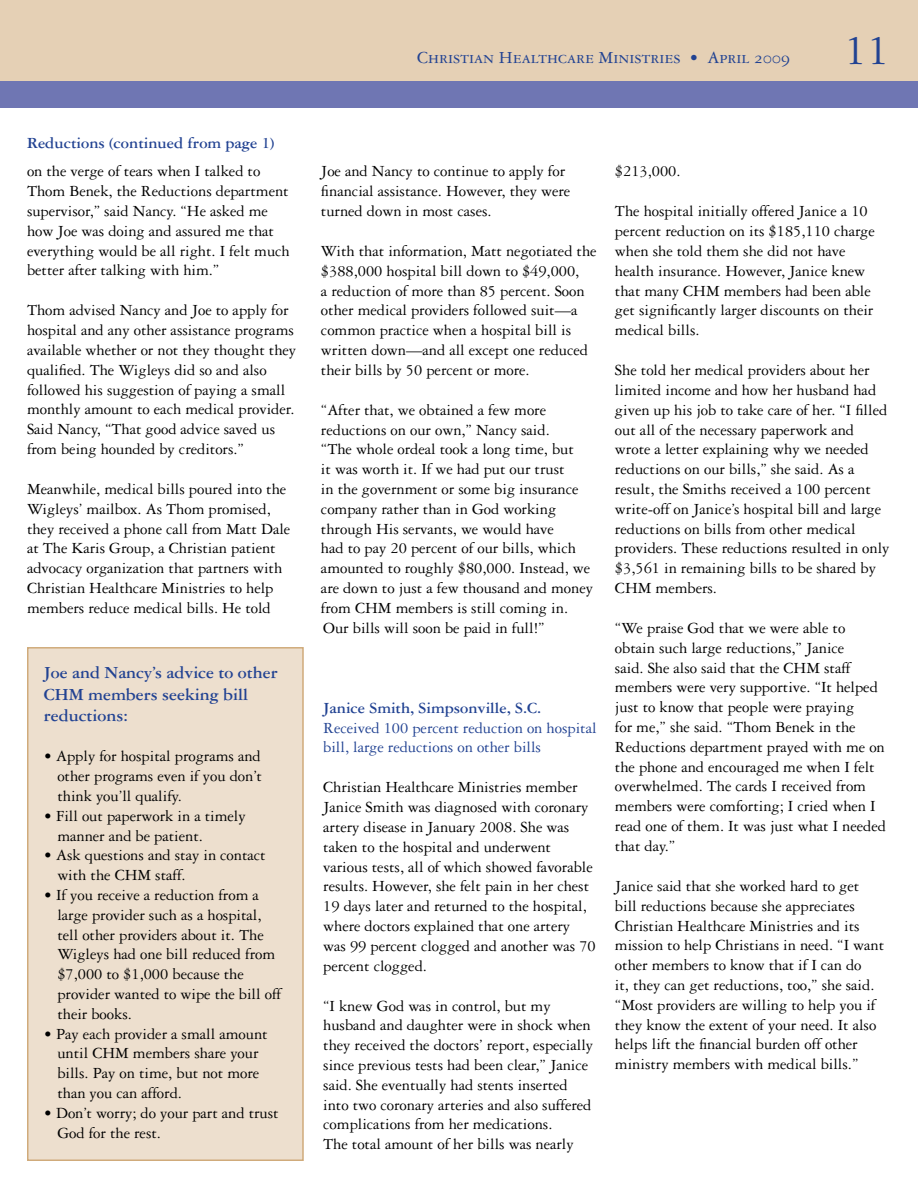
<style>
.page{position:relative;width:918px;height:1188px;background:#fff}
.page>*{position:absolute;margin:0;border:0;box-sizing:border-box;transform-origin:0 0}
.t1{font:45px "Garamond Three";color:#214292}
.t2{font:700 18px/21.6px "Garamond Three";letter-spacing:-.005em;color:#214292}
.t3{font:18px "Garamond Three SC";color:#214292}
.t4{font:16.5px/19.8px "Garamond Three";letter-spacing:-.005em;color:#000}
.t5{font:16.5px/19.8px "Garamond Three";letter-spacing:-.005em;color:#214292}
.t6{font:700 16.5px "Garamond Three";color:#214292}
</style>
<div class="page">
<div style="left:0;top:0;width:918px;height:81px;background:#e5d0b5"></div>
<div style="left:0;top:81px;width:918px;height:27px;background:#6f76b3"></div>
<div style="left:27px;top:647px;width:277px;height:514px;background:#eddfce;border:2px solid #d0ab7b"></div>
<p class="t3" style="left:417px;top:48px;width:374px">Christian Healthcare Ministries • April 2009</p>
<h1 class="t1" style="left:845px;top:26px;width:46px">11</h1>
<p class="t6" style="left:27px;top:134px;width:249px">Reductions (continued from page 1)</p>
<p class="t4" style="left:27px;top:161px;width:264px">on the verge of tears when I talked to Thom Benek, the Reductions department supervisor,” said Nancy. “He asked me how Joe was doing and assured me that everything would be all right. I felt much better after talking with him.”</p>
<p class="t4" style="left:27px;top:300px;width:271px">Thom advised Nancy and Joe to apply for hospital and any other assistance programs available whether or not they thought they qualified. The Wigleys did so and also followed his suggestion of paying a small monthly amount to each medical provider.<br>Said Nancy, “That good advice saved us from being hounded by creditors.”</p>
<p class="t4" style="left:27px;top:479px;width:265px">Meanwhile, medical bills poured into the Wigleys’ mailbox. As Thom promised, they received a phone call from Matt Dale at The Karis Group, a Christian patient advocacy organization that partners with Christian Healthcare Ministries to help members reduce medical bills. He told</p>
<p class="t2" style="left:44px;top:662px;width:235px">Joe and Nancy’s advice to other<br>CHM members seeking bill reductions:</p>
<p class="t4" style="left:57px;top:746px;width:206px;text-align:justify;text-indent:-13px">• Apply for hospital programs and other programs even if you don’t think you’ll qualify.</p>
<p class="t4" style="left:57px;top:806px;width:190px;text-indent:-13px">• Fill out paperwork in a timely manner and be patient.</p>
<p class="t4" style="left:57px;top:845px;width:210px;text-indent:-13px">• Ask questions and stay in contact with the CHM staff.</p>
<p class="t4" style="left:57px;top:885px;width:225px;text-indent:-13px">• If you receive a reduction from a large provider such as a hospital, tell other providers about it. The<br>Wigleys had one bill reduced from $7,000 to $1,000 because the provider wanted to wipe the bill off their books.</p>
<p class="t4" style="left:57px;top:1023px;width:212px;text-indent:-13px">• Pay each provider a small amount until CHM members share your bills. Pay on time, but not more than you can afford.</p>
<p class="t4" style="left:57px;top:1103px;width:223px;text-indent:-13px">• Don’t worry; do your part and trust<br>God for the rest.</p>
<p class="t4" style="left:321px;top:161px;width:251px">Joe and Nancy to continue to apply for financial assistance. However, they were turned down in most cases.</p>
<p class="t4" style="left:321px;top:241px;width:277px">With that information, Matt negotiated the $388,000 hospital bill down to $49,000,<br>a reduction of more than 85 percent. Soon other medical providers followed suit—a common practice when a hospital bill is written down—and all except one reduced their bills by 50 percent or more.</p>
<p class="t4" style="left:321px;top:400px;width:274px">“After that, we obtained a few more reductions on our own,” Nancy said.<br>“The whole ordeal took a long time, but<br>it was worth it. If we had put our trust<br>in the government or some big insurance company rather than in God working through His servants, we would have<br>had to pay 20 percent of our bills, which amounted to roughly $80,000. Instead, we are down to just a few thousand and money from CHM members is still coming in.<br>Our bills will soon be paid in full!”</p>
<p class="t6" style="left:323px;top:699px;width:220px">Janice Smith, Simpsonville, S.C.</p>
<p class="t5" style="left:323px;top:718px;width:275px">Received 100 percent reduction on hospital bill, large reductions on other bills</p>
<p class="t4" style="left:323px;top:777px;width:274px">Christian Healthcare Ministries member Janice Smith was diagnosed with coronary artery disease in January 2008. She was taken to the hospital and underwent various tests, all of which showed favorable results. However, she felt pain in her chest 19 days later and returned to the hospital, where doctors explained that one artery was 99 percent clogged and another was 70 percent clogged.</p>
<p class="t4" style="left:323px;top:996px;width:272px">“I knew God was in control, but my husband and daughter were in shock when they received the doctors’ report, especially since previous tests had been clear,” Janice said. She eventually had stents inserted into two coronary arteries and also suffered complications from her medications.<br>The total amount of her bills was nearly</p>
<p class="t4" style="left:615px;top:161px;width:67px">$213,000.</p>
<p class="t4" style="left:615px;top:201px;width:261px">The hospital initially offered Janice a 10 percent reduction on its $185,110 charge when she told them she did not have health insurance. However, Janice knew that many CHM members had been able get significantly larger discounts on their medical bills.</p>
<p class="t4" style="left:615px;top:360px;width:276px">She told her medical providers about her limited income and how her husband had given up his job to take care of her. “I filled out all of the necessary paperwork and wrote a letter explaining why we needed reductions on our bills,” she said. As a result, the Smiths received a 100 percent write-off on Janice’s hospital bill and large reductions on bills from other medical providers. These reductions resulted in only $3,561 in remaining bills to be shared by CHM members.</p>
<p class="t4" style="left:615px;top:618px;width:273px">“We praise God that we were able to obtain such large reductions,” Janice<br>said. She also said that the CHM staff members were very supportive. “It helped just to know that people were praying<br>for me,” she said. “Thom Benek in the Reductions department prayed with me on the phone and encouraged me when I felt overwhelmed. The cards I received from members were comforting; I cried when I read one of them. It was just what I needed that day.”</p>
<p class="t4" style="left:615px;top:876px;width:271px">Janice said that she worked hard to get bill reductions because she appreciates Christian Healthcare Ministries and its mission to help Christians in need. “I want other members to know that if I can do<br>it, they can get reductions, too,” she said. “Most providers are willing to help you if they know the extent of your need. It also helps lift the financial burden off other ministry members with medical bills.”</p>
</div>
